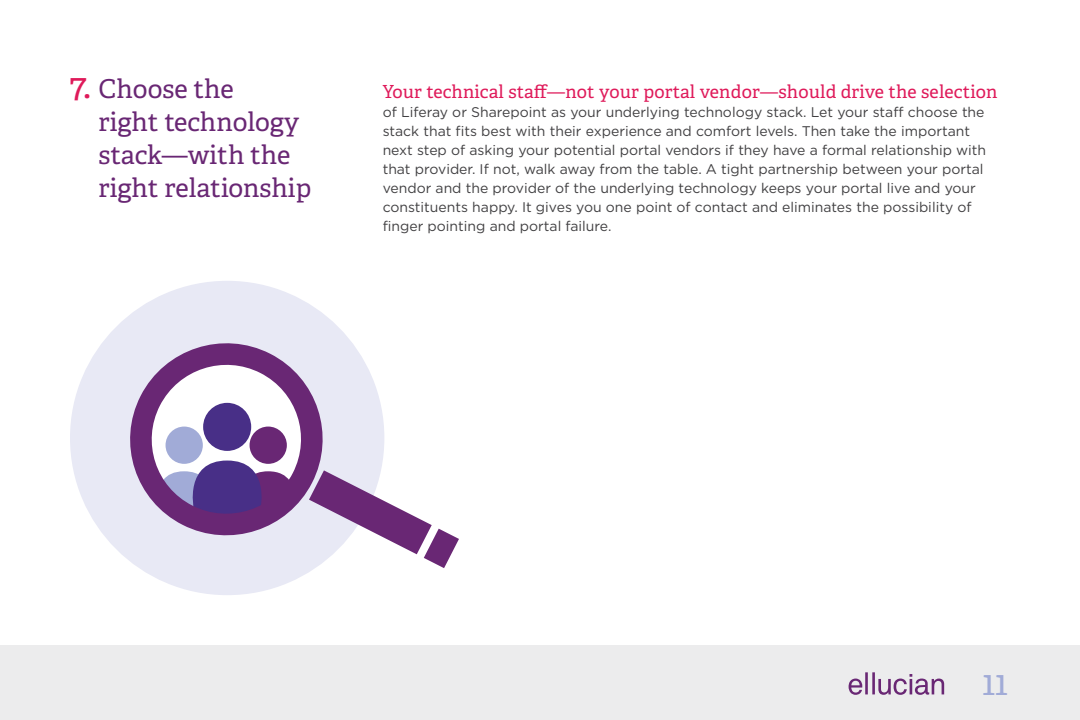
<style>
.page{position:relative;width:1080px;height:720px;background:#fff}
.page>*{position:absolute;margin:0;border:0;box-sizing:border-box;transform-origin:0 0}
.t1{font:35px "Adelle";color:#a1abd7}
.t2{font:26px/33px "Adelle";color:#692774}
.t3{font:18px "Adelle";letter-spacing:.01em;color:#df1a5a}
.t4{font:14px/19px "Gotham HTF";color:#414042}
.s1{font-size:35px;color:#df1a5a}
</style>
<div class="page">
<div style="left:70px;top:281px;width:314px;height:314px;background:#e8e9f5;border-radius:50%"></div>
<svg style="left:317px;top:471px;width:142px;height:97px"></svg>
<svg style="left:130px;top:343px;width:202px;height:223px"></svg>
<div style="left:0;top:645px;width:1080px;height:75px;background:#ececed"></div>
<svg style="left:849px;top:672px;width:95px;height:23px"></svg>
<h2 class="t2" style="left:99px;top:71px;width:214px;text-indent:-30px"><span class="s1">7.</span> Choose the<br>right technology stack—with the right relationship</h2>
<p class="t3" style="left:383px;top:79px;width:616px">Your technical staff—not your portal vendor—should drive the selection</p>
<p class="t4" style="left:383px;top:103px;width:605px">of Liferay or Sharepoint as your underlying technology stack. Let your staff choose the stack that fits best with their experience and comfort levels. Then take the important next step of asking your potential portal vendors if they have a formal relationship with that provider. If not, walk away from the table. A tight partnership between your portal vendor and the provider of the underlying technology keeps your portal live and your constituents happy. It gives you one point of contact and eliminates the possibility of finger pointing and portal failure.</p>
<h1 class="t1" style="left:982px;top:657px;width:27px">11</h1>
</div>
